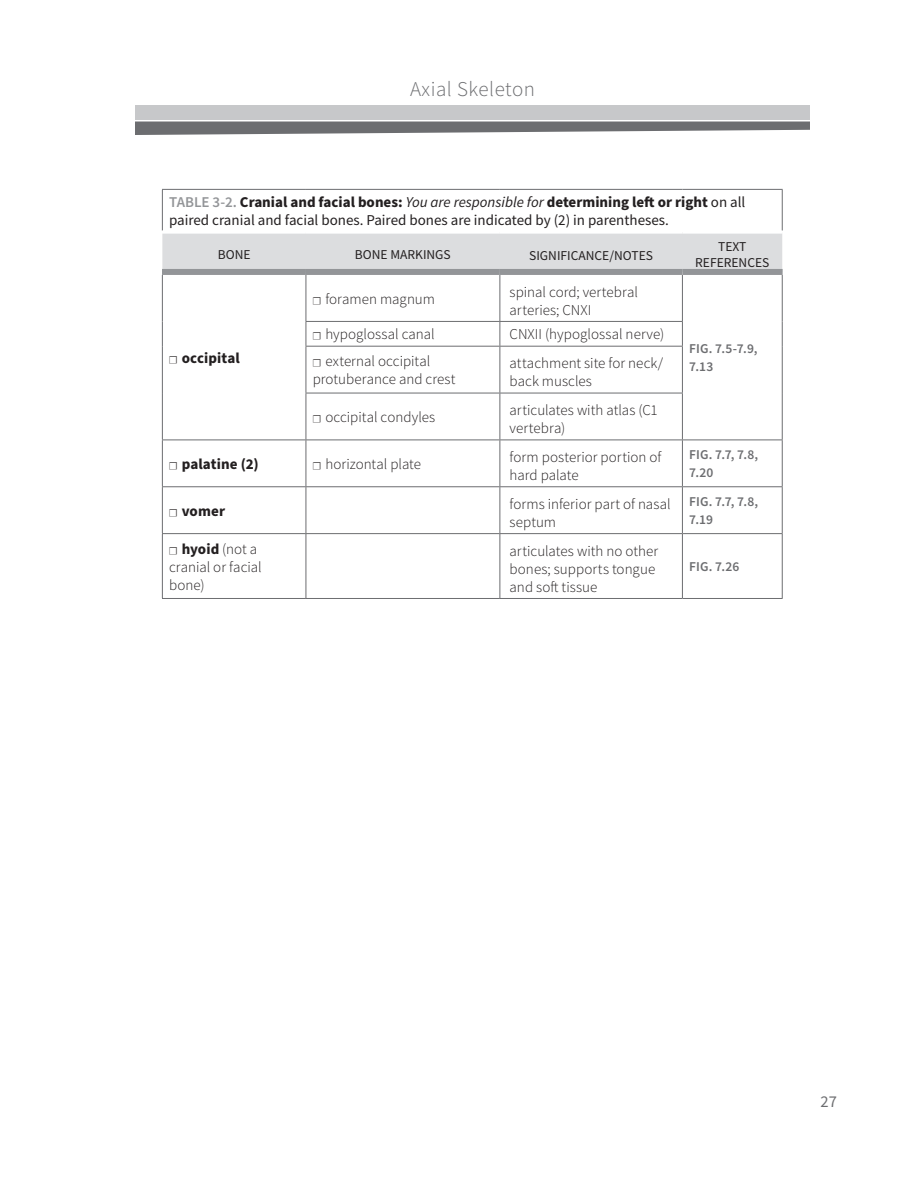
<style>
.page{position:relative;width:918px;height:1188px;background:#fff}
.page>*{position:absolute;margin:0;border:0;box-sizing:border-box;transform-origin:0 0}
.t1{font:300 21px "Source Sans Pro";letter-spacing:.025em;color:#6c6d70}
.t2{font:16.5px "Source Sans Pro";color:#6c6d70}
.t3{font:300 15px/18px "Source Sans Pro";color:#231f20}
.t4{font:15px/18px "Source Sans Pro";color:#231f20}
.t5{font:700 15px "Source Sans Pro";letter-spacing:.005em;color:#231f20}
.t6{font:600 15px "Source Sans Pro";color:#939598}
.t7{font:600 13.5px/18px "Source Sans Pro";letter-spacing:.005em;color:#6c6d70}
.t8{font:13.5px/16.2px "Source Sans Pro";color:#231f20;text-align:center}
.s1{font-weight:600;color:#939598}
.s2{font-weight:700}
.s3{font-style:italic}
.s4{font-weight:300;font-size:9px}
.s5{font-size:9px}
</style>
<div class="page">
<div style="left:135px;top:105px;width:675px;height:15px;background:#c7c8ca"></div>
<svg style="left:135px;top:122px;width:675px;height:13px"></svg>
<div style="left:162px;top:234px;width:620px;height:35px;background:#dcdddf"></div>
<hr style="left:306px;top:275px;width:1px;height:46px;background:#6c6d70">
<hr style="left:500px;top:275px;width:1px;height:46px;background:#6c6d70">
<hr style="left:682px;top:275px;width:1px;height:46px;background:#6c6d70">
<hr style="left:306px;top:321px;width:194px;height:1px;background:#6c6d70">
<svg style="left:306px;top:322px;width:1px;height:24px"></svg>
<hr style="left:500px;top:321px;width:183px;height:1px;background:#6c6d70">
<svg style="left:500px;top:322px;width:1px;height:24px"></svg>
<svg style="left:682px;top:322px;width:1px;height:24px"></svg>
<hr style="left:306px;top:346px;width:194px;height:1px;background:#6c6d70">
<hr style="left:306px;top:347px;width:1px;height:46px;background:#6c6d70">
<hr style="left:500px;top:346px;width:183px;height:1px;background:#6c6d70">
<hr style="left:500px;top:347px;width:1px;height:46px;background:#6c6d70">
<hr style="left:682px;top:347px;width:1px;height:46px;background:#6c6d70">
<hr style="left:306px;top:393px;width:194px;height:1px;background:#6c6d70">
<hr style="left:306px;top:393px;width:1px;height:47px;background:#6c6d70">
<hr style="left:500px;top:393px;width:183px;height:1px;background:#6c6d70">
<hr style="left:500px;top:393px;width:1px;height:47px;background:#6c6d70">
<hr style="left:682px;top:393px;width:1px;height:47px;background:#6c6d70">
<hr style="left:162px;top:440px;width:144px;height:1px;background:#6c6d70">
<hr style="left:306px;top:440px;width:194px;height:1px;background:#6c6d70">
<hr style="left:306px;top:440px;width:1px;height:46px;background:#6c6d70">
<hr style="left:500px;top:440px;width:182px;height:1px;background:#6c6d70">
<hr style="left:500px;top:440px;width:1px;height:46px;background:#6c6d70">
<hr style="left:682px;top:440px;width:101px;height:1px;background:#6c6d70">
<hr style="left:682px;top:440px;width:1px;height:46px;background:#6c6d70">
<hr style="left:162px;top:486px;width:144px;height:1px;background:#6c6d70">
<hr style="left:306px;top:486px;width:194px;height:1px;background:#6c6d70">
<hr style="left:306px;top:487px;width:1px;height:46px;background:#6c6d70">
<hr style="left:500px;top:486px;width:182px;height:1px;background:#6c6d70">
<hr style="left:500px;top:487px;width:1px;height:46px;background:#6c6d70">
<hr style="left:682px;top:486px;width:101px;height:1px;background:#6c6d70">
<hr style="left:682px;top:487px;width:1px;height:46px;background:#6c6d70">
<hr style="left:162px;top:533px;width:144px;height:1px;background:#6c6d70">
<hr style="left:306px;top:533px;width:194px;height:1px;background:#6c6d70">
<hr style="left:306px;top:534px;width:1px;height:64px;background:#6c6d70">
<hr style="left:500px;top:533px;width:182px;height:1px;background:#6c6d70">
<hr style="left:500px;top:534px;width:1px;height:64px;background:#6c6d70">
<hr style="left:682px;top:533px;width:101px;height:1px;background:#6c6d70">
<hr style="left:682px;top:534px;width:1px;height:64px;background:#6c6d70">
<hr style="left:162px;top:275px;width:1px;height:46px;background:#6c6d70">
<hr style="left:782px;top:275px;width:1px;height:46px;background:#6c6d70">
<svg style="left:162px;top:321px;width:1px;height:25px"></svg>
<svg style="left:782px;top:321px;width:1px;height:25px"></svg>
<hr style="left:162px;top:346px;width:1px;height:47px;background:#6c6d70">
<hr style="left:782px;top:346px;width:1px;height:47px;background:#6c6d70">
<hr style="left:162px;top:393px;width:1px;height:47px;background:#6c6d70">
<hr style="left:782px;top:393px;width:1px;height:47px;background:#6c6d70">
<hr style="left:162px;top:440px;width:1px;height:46px;background:#6c6d70">
<hr style="left:782px;top:440px;width:1px;height:46px;background:#6c6d70">
<hr style="left:162px;top:487px;width:1px;height:46px;background:#6c6d70">
<hr style="left:782px;top:487px;width:1px;height:46px;background:#6c6d70">
<hr style="left:162px;top:534px;width:1px;height:64px;background:#6c6d70">
<hr style="left:782px;top:534px;width:1px;height:64px;background:#6c6d70">
<hr style="left:162px;top:598px;width:144px;height:1px;background:#6c6d70">
<hr style="left:306px;top:598px;width:194px;height:1px;background:#6c6d70">
<hr style="left:500px;top:598px;width:182px;height:1px;background:#6c6d70">
<hr style="left:682px;top:598px;width:101px;height:1px;background:#6c6d70">
<hr style="left:162px;top:189px;width:144px;height:1px;background:#6c6d70">
<hr style="left:162px;top:190px;width:1px;height:41px;background:#6c6d70">
<hr style="left:306px;top:189px;width:194px;height:1px;background:#6c6d70">
<hr style="left:500px;top:189px;width:182px;height:1px;background:#6c6d70">
<hr style="left:682px;top:189px;width:101px;height:1px;background:#6c6d70">
<hr style="left:782px;top:190px;width:1px;height:41px;background:#6c6d70">
<div style="left:162px;top:269px;width:144px;height:6px;background:#939598"></div>
<div style="left:306px;top:269px;width:194px;height:6px;background:#939598"></div>
<div style="left:500px;top:269px;width:182px;height:6px;background:#939598"></div>
<div style="left:682px;top:269px;width:101px;height:6px;background:#939598"></div>
<h1 class="t1" style="left:410px;top:76px;width:126px">Axial Skeleton</h1>
<p class="t4" style="left:169px;top:193px;width:578px;text-indent:44px"><span class="s1">3-2.</span> <span class="s2">Cranial and facial bones:</span> <span class="s3">You are responsible for</span> <span class="s2">determining left or right</span> on all paired cranial and facial bones. Paired bones are indicated by (2) in parentheses.</p>
<p class="t8" style="left:218px;top:246px;width:34px">BONE</p>
<p class="t8" style="left:355px;top:246px;width:97px">BONE MARKINGS</p>
<p class="t8" style="left:529px;top:248px;width:125px">SIGNIFICANCE/NOTES</p>
<p class="t8" style="left:695px;top:238px;width:76px">TEXT<br>REFERENCES</p>
<p class="t6" style="left:169px;top:193px;width:17px">Table</p>
<p class="t5" style="left:169px;top:348px;width:72px"><span class="s4">❒</span> occipital</p>
<p class="t3" style="left:313px;top:290px;width:124px"><span class="s5">❒</span> foramen magnum</p>
<p class="t3" style="left:510px;top:283px;width:130px">spinal cord; vertebral arteries; CNXI</p>
<p class="t3" style="left:313px;top:325px;width:124px"><span class="s5">❒</span> hypoglossal canal</p>
<p class="t3" style="left:510px;top:325px;width:156px">CNXII (hypoglossal nerve)</p>
<p class="t3" style="left:313px;top:352px;width:144px"><span class="s5">❒</span> external occipital protuberance and crest</p>
<p class="t3" style="left:510px;top:354px;width:151px">attachment site for neck/ back muscles</p>
<p class="t3" style="left:313px;top:408px;width:124px"><span class="s5">❒</span> occipital condyles</p>
<p class="t3" style="left:510px;top:401px;width:150px">articulates with atlas (C1 vertebra)</p>
<p class="t7" style="left:689px;top:340px;width:70px">FIG. 7.5-7.9,<br>7.13</p>
<p class="t5" style="left:169px;top:454px;width:91px"><span class="s4">❒</span> palatine (2)</p>
<p class="t3" style="left:313px;top:455px;width:110px"><span class="s5">❒</span> horizontal plate</p>
<p class="t3" style="left:510px;top:448px;width:153px">form posterior portion of hard palate</p>
<p class="t7" style="left:689px;top:446px;width:71px">FIG. 7.7, 7.8,<br>7.20</p>
<p class="t5" style="left:169px;top:501px;width:57px"><span class="s4">❒</span> vomer</p>
<p class="t3" style="left:510px;top:495px;width:162px">forms inferior part of nasal septum</p>
<p class="t7" style="left:689px;top:493px;width:71px">FIG. 7.7, 7.8,<br>7.19</p>
<p class="t3" style="left:169px;top:540px;width:94px"><span class="s5">❒</span> <span class="s2">hyoid</span> (not a cranial or facial bone)</p>
<p class="t3" style="left:510px;top:542px;width:150px">articulates with no other bones; supports tongue and soft tissue</p>
<p class="t7" style="left:689px;top:557px;width:52px">FIG. 7.26</p>
<p class="t2" style="left:821px;top:1091px;width:18px">27</p>
</div>
